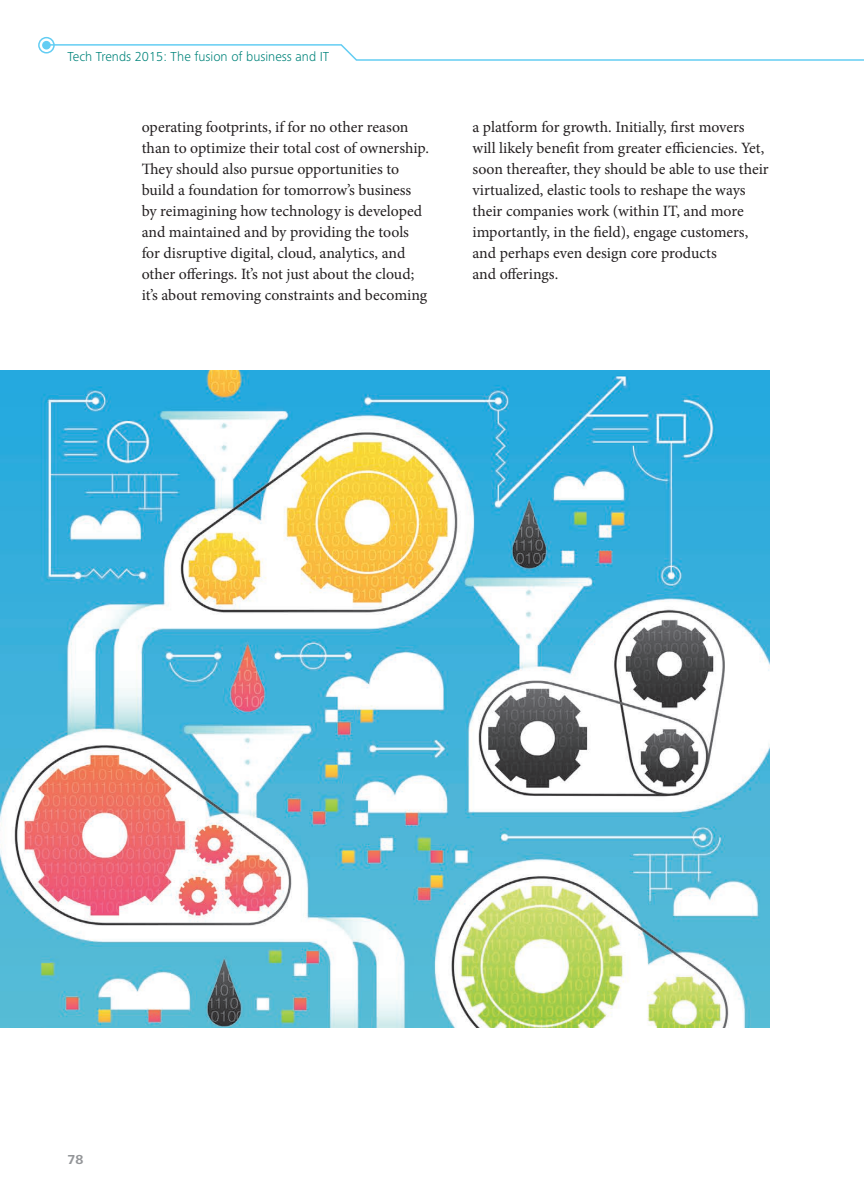
<style>
.page{position:relative;width:864px;height:1188px;background:#fff}
.page>*{position:absolute;margin:0;border:0;box-sizing:border-box;transform-origin:0 0}
.body-indent{font:15.75px/21px "Minion Pro";letter-spacing:-.005em;color:#231f20}
.t1{font:300 13.5px "Frutiger Next Pro";color:#00847b}
.t2{font:700 13.5px "Frutiger Next Pro";color:#939598}
</style>
<div class="page">
<svg style="left:50px;top:44px;width:814px;height:17px"></svg>
<div style="left:42px;top:41px;width:9px;height:9px;background:#63cdf3;border-radius:50%"></div>
<div style="left:38px;top:37px;width:17px;height:17px;border:2px solid #63cdf3;border-radius:50%"></div>
<img style="left:0;top:370px;width:770px;height:657px">
<p class="t1" style="left:68px;top:49px;width:263px">Tech Trends 2015: The fusion of business and IT</p>
<p class="body-indent" style="left:142px;top:117px;width:289px">operating footprints, if for no other reason than to optimize their total cost of ownership.<br>They should also pursue opportunities to build a foundation for tomorrow’s business by reimagining how technology is developed and maintained and by providing the tools for disruptive digital, cloud, analytics, and other offerings. It’s not just about the cloud; it’s about removing constraints and becoming</p>
<p class="body-indent" style="left:472px;top:117px;width:298px">a platform for growth. Initially, first movers will likely benefit from greater efficiencies. Yet, soon thereafter, they should be able to use their virtualized, elastic tools to reshape the ways their companies work (within IT, and more importantly, in the field), engage customers, and perhaps even design core products<br>and offerings.</p>
<p class="t2" style="left:68px;top:1152px;width:17px">78</p>
</div>
